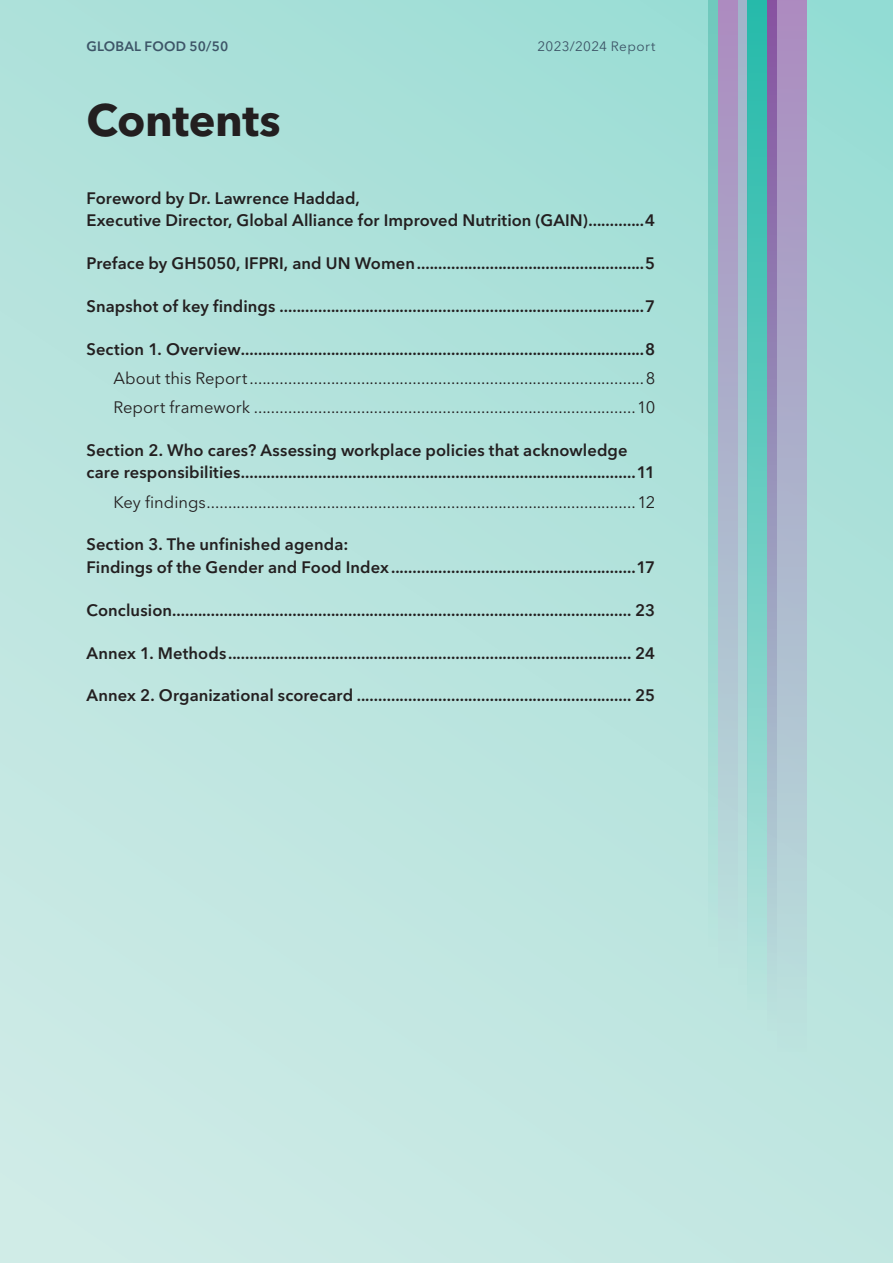
<style>
.page{position:relative;width:893px;height:1263px;background:#fff}
.page>*{position:absolute;margin:0;border:0;box-sizing:border-box;transform-origin:0 0}
.head-1-non-toc{font:700 45px "Avenir Next LT Pro";letter-spacing:-.01em;color:#231f20}
.toc-1{font:600 16.5px/22.5px "Avenir Next LT Pro";letter-spacing:.005em;color:#231f20}
.toc-2{font:16.5px "Avenir Next LT Pro";color:#231f20}
.body{font:600 13.5px "Avenir Next LT Pro";letter-spacing:.015em;color:#3d5567}
.body-2{font:13.5px "Avenir Next LT Pro";letter-spacing:.02em;color:#3d5567}
</style>
<div class="page">
<div style="left:0;top:0;width:893px;height:1263px;background:linear-gradient(to bottom,#a4ded7,#cbe9e5)"></div>
<div style="left:777px;top:0;width:29px;height:1052px;background:linear-gradient(to bottom,#a789be,#b8e3dd)"></div>
<svg style="left:738px;top:0;width:10px;height:988px;background:#adcbd3"></svg>
<div style="left:748px;top:0;width:19px;height:1009px;background:linear-gradient(to bottom,#20b9a8,#b6e3dd)"></div>
<div style="left:718px;top:0;width:20px;height:967px;background:linear-gradient(to bottom,#a88abe,#b7e2dd)"></div>
<svg style="left:767px;top:0;width:10px;height:1031px;background:#9c99bd"></svg>
<svg style="left:708px;top:0;width:10px;height:946px;background:#90d5cb"></svg>
<p class="body" style="left:86px;top:38px;width:143px">GLOBAL FOOD 50/50</p>
<p class="body-2" style="left:538px;top:38px;width:119px">2023/2024 Report</p>
<p class="head-1-non-toc" style="left:86px;top:93px;width:196px">Contents</p>
<p class="toc-1" style="left:86px;top:187px;width:570px">Foreword by Dr. Lawrence Haddad,<br>Executive Director, Global Alliance for Improved Nutrition (GAIN).............4</p>
<p class="toc-1" style="left:86px;top:252px;width:570px">Preface by GH5050, IFPRI, and UN Women.....................................................5</p>
<p class="toc-1" style="left:86px;top:295px;width:570px">Snapshot of key findings .....................................................................................7</p>
<p class="toc-1" style="left:86px;top:338px;width:570px">Section 1. Overview..............................................................................................8</p>
<p class="toc-2" style="left:113px;top:368px;width:543px">About this Report............................................................................................8</p>
<p class="toc-2" style="left:113px;top:398px;width:543px">Report framework .........................................................................................10</p>
<p class="toc-1" style="left:86px;top:439px;width:570px">Section 2. Who cares? Assessing workplace policies that acknowledge care responsibilities............................................................................................11</p>
<p class="toc-2" style="left:113px;top:492px;width:543px">Key findings....................................................................................................12</p>
<p class="toc-1" style="left:86px;top:533px;width:570px">Section 3. The unfinished agenda:<br>Findings of the Gender and Food Index.........................................................17</p>
<p class="toc-1" style="left:86px;top:599px;width:570px">Conclusion........................................................................................................... 23</p>
<p class="toc-1" style="left:86px;top:641px;width:570px">Annex 1. Methods.............................................................................................. 24</p>
<p class="toc-1" style="left:86px;top:684px;width:570px">Annex 2. Organizational scorecard ................................................................ 25</p>
</div>
